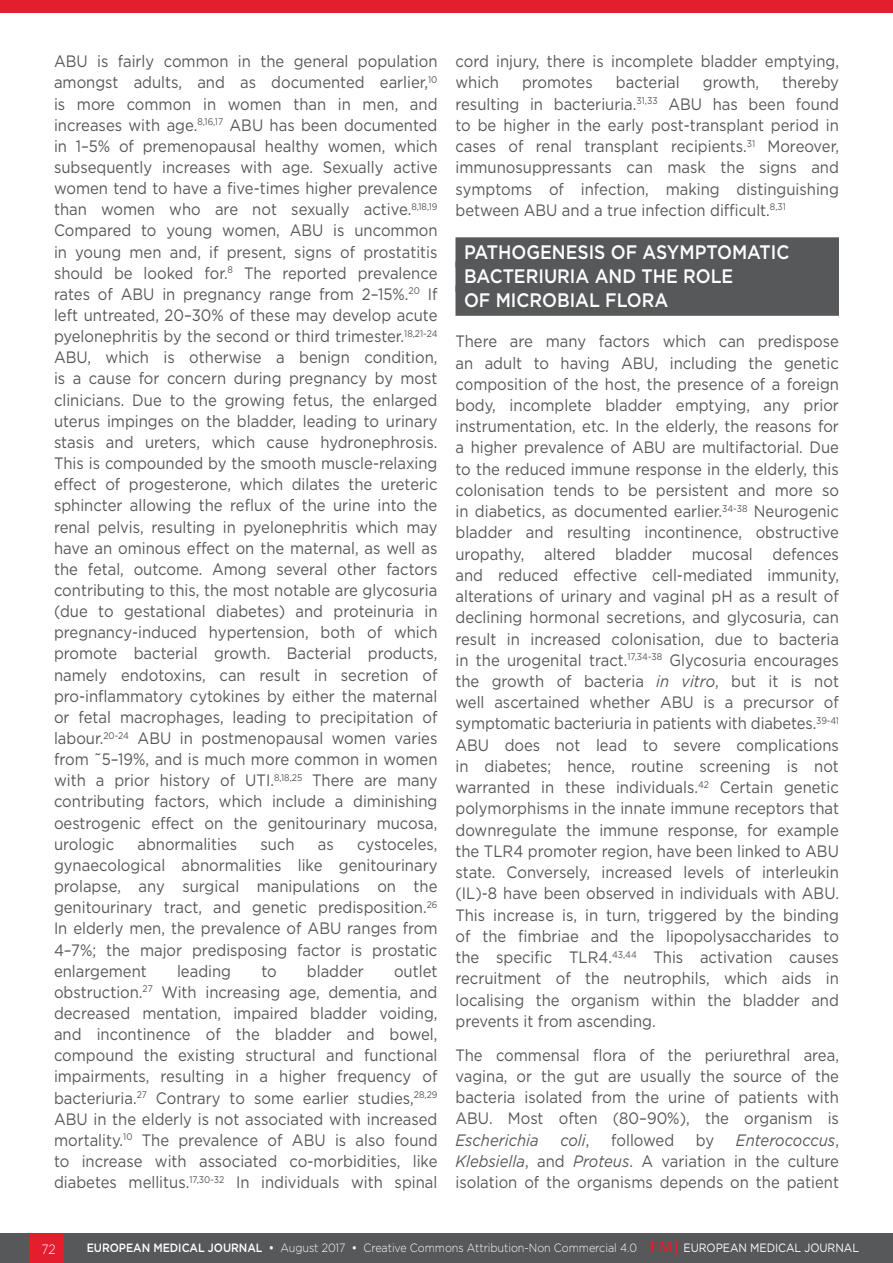
<style>
.page{position:relative;width:893px;height:1263px;background:#fff}
.page>*{position:absolute;margin:0;border:0;box-sizing:border-box;transform-origin:0 0}
._8__Heading_1{font:500 19.5px "Gotham";color:#fff;scale:.9 1}
._11__Main_text{font:16.5px/21.1px "Gotham";color:#575756;text-align:justify;scale:.9 1}
._11__Main_text-2{font:italic 16.5px "Gotham";color:#575756;scale:.9 1}
.t1{font:300 13.5px "Gotham";color:#fff;scale:.9 1}
.t2{font:300 12px "Gotham";letter-spacing:-.005em;color:#fff;scale:.9 1}
.s1{font-style:italic}
.s2{font-style:normal}
.s3{font-weight:500}
.s4{font-family:"Palatino Linotype";font-weight:700;font-size:15px;color:#e41d2f}
.s5{font-weight:400}
</style>
<div class="page">
<div style="left:0;top:1233px;width:893px;height:30px;background:#57585a"></div>
<div style="left:30px;top:1233px;width:34px;height:30px;background:#e41d2f"></div>
<div style="left:455px;top:237px;width:384px;height:30px;background:#57585a"></div>
<div style="left:455px;top:262px;width:384px;height:30px;background:#57585a"></div>
<div style="left:455px;top:286px;width:384px;height:30px;background:#57585a"></div>
<div style="left:0;top:0;width:893px;height:12px;background:#e41d2f"></div>
<p class="_11__Main_text" style="left:54px;top:50px;width:428px">ABU is fairly common in the general population amongst adults, and as documented earlier,<sup>10 </sup>is more common in women than in men, and increases with age.<sup>8,16,17</sup> ABU has been documented in 1–5% of premenopausal healthy women, which subsequently increases with age. Sexually active women tend to have a five-times higher prevalence than women who are not sexually active.<sup>8,18,19<br></sup>Compared to young women, ABU is uncommon in young men and, if present, signs of prostatitis should be looked for.<sup>8</sup> The reported prevalence rates of ABU in pregnancy range from 2–15%.<sup>20</sup> If left untreated, 20–30% of these may develop acute pyelonephritis by the second or third trimester.<sup>18,21-24<br></sup>ABU, which is otherwise a benign condition, is a cause for concern during pregnancy by most clinicians. Due to the growing fetus, the enlarged uterus impinges on the bladder, leading to urinary stasis and ureters, which cause hydronephrosis.<br>This is compounded by the smooth muscle-relaxing effect of progesterone, which dilates the ureteric sphincter allowing the reflux of the urine into the renal pelvis, resulting in pyelonephritis which may have an ominous effect on the maternal, as well as the fetal, outcome. Among several other factors contributing to this, the most notable are glycosuria (due to gestational diabetes) and proteinuria in pregnancy-induced hypertension, both of which promote bacterial growth. Bacterial products, namely endotoxins, can result in secretion of pro-inflammatory cytokines by either the maternal or fetal macrophages, leading to precipitation of labour.<sup>20-24</sup> ABU in postmenopausal women varies from ˜5–19%, and is much more common in women with a prior history of UTI.<sup>8,18,25</sup> There are many contributing factors, which include a diminishing oestrogenic effect on the genitourinary mucosa, urologic</p>
<p class="_11__Main_text" style="left:54px;top:833px;width:428px;text-indent:303px">cystoceles, gynaecological abnormalities like genitourinary prolapse, any surgical manipulations on the genitourinary tract, and genetic predisposition.<sup>26<br></sup>In elderly men, the prevalence of ABU ranges from 4–7%; the major predisposing factor is prostatic enlargement</p>
<p class="_11__Main_text" style="left:137px;top:833px;width:112px">abnormalities</p>
<p class="_11__Main_text" style="left:260px;top:833px;width:39px">such</p>
<p class="_11__Main_text" style="left:318px;top:833px;width:19px">as</p>
<p class="_11__Main_text" style="left:54px;top:960px;width:428px;text-indent:340px">outlet obstruction.<sup>27</sup> With increasing age, dementia, and decreased mentation, impaired bladder voiding, and incontinence of the bladder and bowel, compound the existing structural and functional impairments, resulting in a higher frequency of bacteriuria.<sup>27</sup> Contrary to some earlier studies,<sup>28,29<br></sup>ABU in the elderly is not associated with increased mortality.<sup>10</sup> The prevalence of ABU is also found to increase with associated co-morbidities, like diabetes mellitus.<sup>17,30-32</sup> In individuals with spinal</p>
<p class="_11__Main_text" style="left:177px;top:960px;width:62px">leading</p>
<p class="_11__Main_text" style="left:261px;top:960px;width:19px">to</p>
<p class="_11__Main_text" style="left:307px;top:960px;width:65px">bladder</p>
<p class="_11__Main_text" style="left:455px;top:50px;width:428px">cord injury, there is incomplete bladder emptying, which</p>
<p class="_11__Main_text" style="left:455px;top:72px;width:428px;text-indent:327px">thereby resulting in bacteriuria.<sup>31,33</sup> ABU has been found to be higher in the early post-transplant period in cases of renal transplant recipients.<sup>31</sup> Moreover, immunosuppressants can mask the signs and symptoms of infection, making distinguishing between ABU and a true infection difficult.<sup>8,31</sup></p>
<p class="_8__Heading_1" style="left:464px;top:239px;width:363px">PATHOGENESIS OF ASYMPTOMATIC</p>
<p class="_8__Heading_1" style="left:464px;top:263px;width:301px">BACTERIURIA AND THE ROLE</p>
<p class="_8__Heading_1" style="left:464px;top:288px;width:229px">OF MICROBIAL FLORA</p>
<p class="_11__Main_text" style="left:455px;top:330px;width:428px">There are many factors which can predispose an adult to having ABU, including the genetic composition of the host, the presence of a foreign body, incomplete bladder emptying, any prior instrumentation, etc. In the elderly, the reasons for a higher prevalence of ABU are multifactorial. Due to the reduced immune response in the elderly, this colonisation tends to be persistent and more so in diabetics, as documented earlier.<sup>34-38</sup> Neurogenic bladder and resulting incontinence, obstructive uropathy, altered bladder mucosal defences and reduced effective cell-mediated immunity, alterations of urinary and vaginal pH as a result of declining hormonal secretions, and glycosuria, can result in increased colonisation, due to bacteria in the urogenital tract.<sup>17,34-38</sup> Glycosuria encourages the growth of bacteria <span class="s1">in vitro</span>, but it is not well ascertained whether ABU is a precursor of symptomatic bacteriuria in patients with diabetes.<sup>39-41<br></sup>ABU does not lead to severe complications in diabetes; hence, routine screening is not warranted in these individuals.<sup>42</sup> Certain genetic polymorphisms in the innate immune receptors that downregulate the immune response, for example the TLR4 promoter region, have been linked to ABU state. Conversely, increased levels of interleukin (IL)-8 have been observed in individuals with ABU.<br>This increase is, in turn, triggered by the binding of the fimbriae and the lipopolysaccharides to the specific TLR4.<sup>43,44</sup> This activation causes recruitment of the neutrophils, which aids in localising the organism within the bladder and prevents it from ascending.</p>
<p class="_11__Main_text" style="left:455px;top:1044px;width:428px">The commensal flora of the periurethral area, vagina, or the gut are usually the source of the bacteria isolated from the urine of patients with ABU. Most often (80–90%), the organism is <span class="s1">Escherichia</span></p>
<p class="_11__Main_text" style="left:522px;top:72px;width:80px">promotes</p>
<p class="_11__Main_text" style="left:616px;top:72px;width:73px">bacterial</p>
<p class="_11__Main_text" style="left:703px;top:72px;width:64px">growth,</p>
<p class="_11__Main_text-2" style="left:560px;top:1129px;width:34px">coli<span class="s2">,</span></p>
<p class="_11__Main_text" style="left:611px;top:1129px;width:71px">followed</p>
<p class="_11__Main_text" style="left:696px;top:1129px;width:22px">by</p>
<p class="_11__Main_text" style="left:455px;top:1129px;width:428px;text-indent:280px"><span class="s1">Enterococcus</span>, <span class="s1">Klebsiella</span>, and <span class="s1">Proteus</span>. A variation in the culture isolation of the organisms depends on the patient</p>
<p class="t1" style="left:42px;top:1240px;width:17px">72</p>
<p class="t2" style="left:87px;top:1240px;width:859px"><span class="s3">EUROPEAN MEDICAL JOURNAL •</span> August 2017 <span class="s3">•</span> Creative Commons Attribution-Non Commercial 4.0 <span class="s4">EMJ</span> <span class="s5">EUROPEAN MEDICAL JOURNAL</span></p>
</div>
